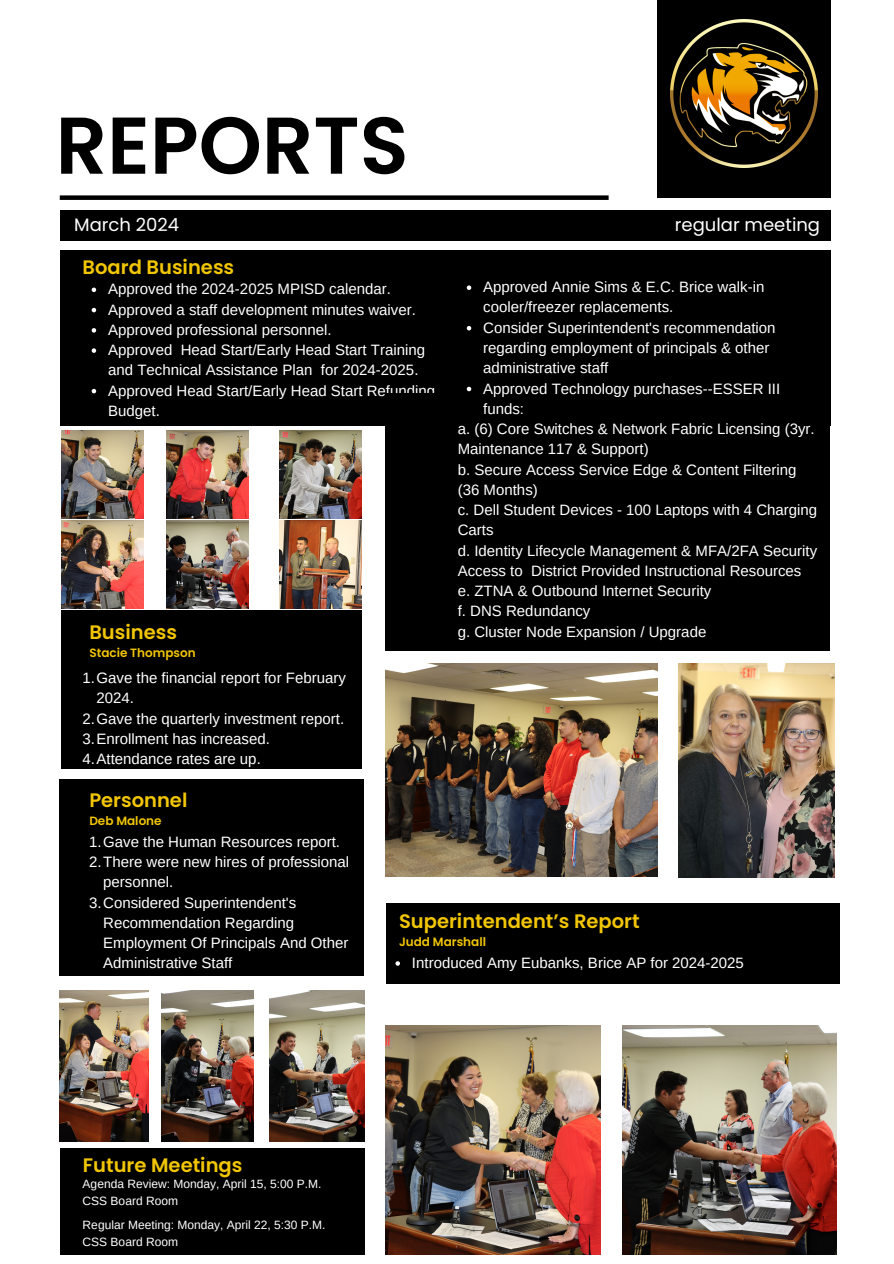
<style>
.page{position:relative;width:894px;height:1264px;background:#fff}
.page>*{position:absolute;margin:0;border:0;box-sizing:border-box;transform-origin:0 0}
.t1{font:600 80.25px "Poppins";color:#000}
.t2{font:600 19.5px "Poppins";color:#f2c604}
.t3{font:18px "Poppins";color:#fff}
.t4{font:15px/20.2px "Arimo";color:#fff}
.t5{font:12px "Arimo";color:#fff}
.t6{font:600 12px "Poppins";color:#f2c604}
</style>
<div class="page">
<img style="left:386px;top:663px;width:271px;height:214px">
<div style="left:657px;top:0;width:173px;height:198px;background:#000"></div>
<div style="left:60px;top:195px;width:548px;height:5px;background:#000"></div>
<img style="left:60px;top:990px;width:89px;height:151px">
<div style="left:60px;top:210px;width:770px;height:30px;background:#000"></div>
<div style="left:60px;top:779px;width:304px;height:196px;background:#000"></div>
<img style="left:670px;top:20px;width:147px;height:147px">
<div style="left:386px;top:903px;width:453px;height:81px;background:#000"></div>
<div style="left:62px;top:611px;width:300px;height:158px;background:#000"></div>
<div style="left:60px;top:250px;width:770px;height:175px;background:#000"></div>
<img style="left:162px;top:990px;width:91px;height:151px">
<img style="left:270px;top:990px;width:94px;height:151px">
<img style="left:386px;top:1025px;width:214px;height:228px">
<img style="left:622px;top:1025px;width:214px;height:228px">
<div style="left:60px;top:1147px;width:304px;height:106px;background:#000"></div>
<svg style="left:92px;top:287px;width:4px;height:5px"></svg>
<svg style="left:92px;top:308px;width:4px;height:4px"></svg>
<svg style="left:92px;top:328px;width:4px;height:4px"></svg>
<svg style="left:92px;top:348px;width:4px;height:5px"></svg>
<svg style="left:92px;top:389px;width:4px;height:4px"></svg>
<div style="left:386px;top:393px;width:443px;height:257px;background:#000"></div>
<img style="left:62px;top:430px;width:82px;height:88px">
<img style="left:166px;top:430px;width:82px;height:88px">
<img style="left:279px;top:430px;width:83px;height:88px">
<img style="left:62px;top:520px;width:82px;height:88px">
<img style="left:166px;top:521px;width:82px;height:87px">
<img style="left:279px;top:520px;width:83px;height:88px">
<img style="left:678px;top:663px;width:156px;height:214px">
<svg style="left:395px;top:961px;width:5px;height:4px"></svg>
<svg style="left:466px;top:285px;width:5px;height:5px"></svg>
<svg style="left:466px;top:326px;width:5px;height:4px"></svg>
<svg style="left:466px;top:387px;width:5px;height:4px"></svg>
<p class="t1" style="left:56px;top:89px;width:354px">REPORTS</p>
<p class="t3" style="left:74px;top:212px;width:106px">March 2024</p>
<p class="t3" style="left:674px;top:212px;width:147px">regular meeting</p>
<p class="t2" style="left:83px;top:253px;width:153px">Board Business</p>
<p class="t4" style="left:483px;top:277px;width:282px">Approved Annie Sims &amp; E.C. Brice walk-in cooler/freezer replacements.</p>
<p class="t4" style="left:483px;top:317px;width:294px">Consider Superintendent's recommendation regarding employment of principals &amp; other administrative staff</p>
<p class="t4" style="left:483px;top:378px;width:298px">Approved Technology purchases--ESSER III funds:</p>
<p class="t4" style="left:457px;top:418px;width:361px">a. (6) Core Switches &amp; Network Fabric Licensing (3yr.<br>Maintenance 117 &amp; Support)<br>b. Secure Access Service Edge &amp; Content Filtering (36 Months)<br>c. Dell Student Devices - 100 Laptops with 4 Charging Carts<br>d. Identity Lifecycle Management &amp; MFA/2FA Security Access to District Provided Instructional Resources e. ZTNA &amp; Outbound Internet Security<br>f. DNS Redundancy<br>g. Cluster Node Expansion / Upgrade</p>
<h3 class="t4" style="left:108px;top:279px;width:284px">Approved the 2024-2025 MPISD calendar.</h3>
<h2 class="t4" style="left:108px;top:299px;width:309px">Approved a staff development minutes waiver.</h2>
<p class="t4" style="left:108px;top:319px;width:225px">Approved professional personnel.</p>
<p class="t4" style="left:108px;top:340px;width:318px">Approved Head Start/Early Head Start Training and Technical Assistance Plan for 2024-2025.</p>
<p class="t4" style="left:108px;top:380px;width:328px">Approved Head Start/Early Head Start Refunding<br>Budget.</p>
<p class="t2" style="left:89px;top:618px;width:89px">Business</p>
<p class="t6" style="left:89px;top:644px;width:108px">Stacie Thompson</p>
<p class="t4" style="left:96px;top:667px;width:251px;text-indent:-14px">1.Gave the financial report for February<br>2024.</p>
<h5 class="t4" style="left:82px;top:708px;width:263px">2.Gave the quarterly investment report.</h5>
<p class="t4" style="left:82px;top:728px;width:189px">3.Enrollment has increased.</p>
<p class="t4" style="left:82px;top:748px;width:180px">4.Attendance rates are up.</p>
<p class="t2" style="left:89px;top:786px;width:99px">Personnel</p>
<p class="t6" style="left:89px;top:812px;width:74px">Deb Malone</p>
<p class="t4" style="left:89px;top:831px;width:252px">1.Gave the Human Resources report.</p>
<h2 class="t4" style="left:103px;top:851px;width:247px;text-indent:-14px">2.There were new hires of professional personnel.</h2>
<p class="t4" style="left:103px;top:892px;width:247px;text-indent:-14px">3.Considered Superintendent's<br>Recommendation Regarding<br>Employment Of Principals And Other<br>Administrative Staff</p>
<p class="t2" style="left:399px;top:907px;width:242px">Superintendent’s Report</p>
<p class="t6" style="left:399px;top:933px;width:88px">Judd Marshall</p>
<p class="t4" style="left:412px;top:952px;width:333px">Introduced Amy Eubanks, Brice AP for 2024-2025</p>
<h2 class="t2" style="left:83px;top:1151px;width:161px">Future Meetings</h2>
<p class="t5" style="left:83px;top:1177px;width:240px">Agenda Review: Monday, April 15, 5:00 P.M.</p>
<h2 class="t5" style="left:83px;top:1193px;width:97px">CSS Board Room</h2>
<p class="t5" style="left:83px;top:1218px;width:244px">Regular Meeting: Monday, April 22, 5:30 P.M.</p>
<p class="t5" style="left:83px;top:1234px;width:97px">CSS Board Room</p>
</div>
